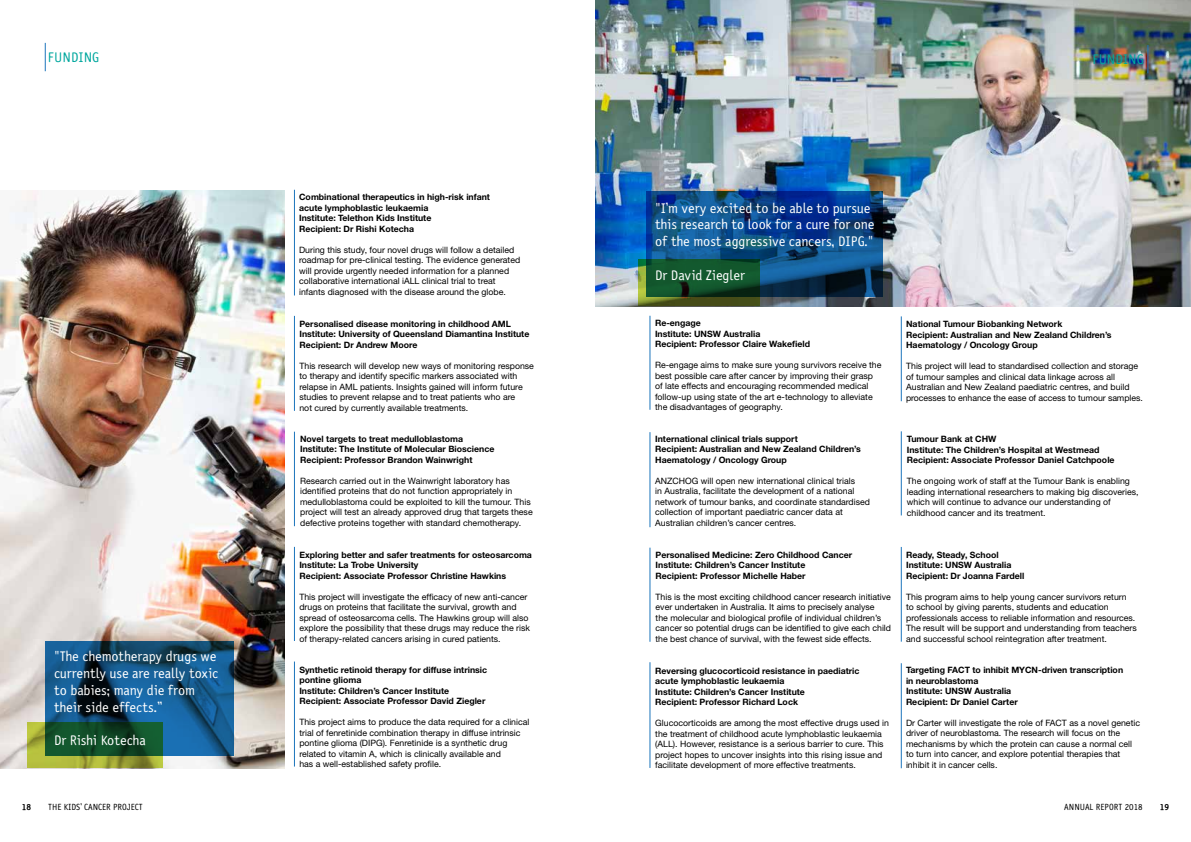
<style>
.page{position:relative;width:1191px;height:842px;background:#fff}
.page>*{position:absolute;margin:0;border:0;box-sizing:border-box;transform-origin:0 0}
.t1{font:14px/16.8px "Saturday Sans ICG";color:#fff}
.t2{font:14px "Saturday Sans ICG";color:#00a79e}
.t3{font:9px "Saturday Sans ICG";color:#000}
.t4{font:9px "Saturday Sans ICG Bold";color:#000}
.t5{font:8.8px/10.5px "Helvetica Neue";color:#000}
.t6{font:700 8.8px/10.5px "Helvetica Neue";color:#000}
</style>
<div class="page">
<img style="left:0;top:190px;width:285px;height:578px">
<img style="left:595px;top:0;width:596px;height:306px">
<svg style="left:1147px;top:45px;width:1px;height:28px"></svg>
<hr style="left:649px;top:548px;width:1px;height:94px;background:#1c75bc">
<hr style="left:649px;top:662px;width:1px;height:106px;background:#1c75bc">
<hr style="left:901px;top:663px;width:1px;height:105px;background:#1c75bc">
<svg style="left:639px;top:259px;width:121px;height:47px"></svg>
<svg style="left:646px;top:191px;width:236px;height:105px;background:#0d4772"></svg>
<hr style="left:649px;top:432px;width:1px;height:95px;background:#1c75bc">
<hr style="left:649px;top:316px;width:1px;height:94px;background:#1c75bc">
<hr style="left:901px;top:547px;width:1px;height:95px;background:#1c75bc">
<hr style="left:901px;top:431px;width:1px;height:84px;background:#1c75bc">
<hr style="left:901px;top:316px;width:1px;height:85px;background:#1c75bc">
<svg style="left:45px;top:43px;width:1px;height:28px"></svg>
<svg style="left:45px;top:642px;width:189px;height:114px;background:#13517e"></svg>
<hr style="left:294px;top:190px;width:1px;height:105px;background:#1c75bc">
<hr style="left:294px;top:316px;width:1px;height:95px;background:#1c75bc">
<hr style="left:294px;top:432px;width:1px;height:94px;background:#1c75bc">
<svg style="left:27px;top:723px;width:135px;height:45px;background:#47702e"></svg>
<hr style="left:294px;top:547px;width:1px;height:94px;background:#1c75bc">
<hr style="left:294px;top:661px;width:1px;height:105px;background:#1c75bc">
<h1 class="t2" style="left:48px;top:49px;width:52px">FUNDING</h1>
<h1 class="t1" style="left:54px;top:648px;width:166px">"The chemotherapy drugs we currently use are really toxic to babies; many die from their side effects.”</h1>
<h1 class="t1" style="left:54px;top:732px;width:93px">Dr Rishi Kotecha</h1>
<p class="t6" style="left:299px;top:192px;width:192px">Combinational therapeutics in high-risk infant acute lymphoblastic leukaemia<br>Institute: Telethon Kids Institute<br>Recipient: Dr Rishi Kotecha</p>
<p class="t5" style="left:299px;top:244px;width:223px">During this study, four novel drugs will follow a detailed roadmap for pre-clinical testing. The evidence generated will provide urgently needed information for a planned collaborative international iALL clinical trial to treat infants diagnosed with the disease around the globe.</p>
<p class="t6" style="left:299px;top:318px;width:231px">Personalised disease monitoring in childhood AML<br>Institute: University of Queensland Diamantina Institute<br>Recipient: Dr Andrew Moore</p>
<p class="t5" style="left:299px;top:360px;width:236px">This research will develop new ways of monitoring response to therapy and identify specific markers associated with relapse in AML patients. Insights gained will inform future studies to prevent relapse and to treat patients who are<br>not cured by currently available treatments.</p>
<p class="t6" style="left:300px;top:433px;width:196px">Novel targets to treat medulloblastoma<br>Institute: The Institute of Molecular Bioscience<br>Recipient: Professor Brandon Wainwright</p>
<p class="t5" style="left:300px;top:475px;width:234px">Research carried out in the Wainwright laboratory has identified proteins that do not function appropriately in medulloblastoma could be exploited to kill the tumour. This project will test an already approved drug that targets these defective proteins together with standard chemotherapy.</p>
<p class="t6" style="left:299px;top:549px;width:234px">Exploring better and safer treatments for osteosarcoma<br>Institute: La Trobe University<br>Recipient: Associate Professor Christine Hawkins</p>
<p class="t5" style="left:299px;top:591px;width:232px">This project will investigate the efficacy of new anti-cancer drugs on proteins that facilitate the survival, growth and spread of osteosarcoma cells. The Hawkins group will also explore the possibility that these drugs may reduce the risk of therapy-related cancers arising in cured patients.</p>
<p class="t6" style="left:299px;top:664px;width:189px">Synthetic retinoid therapy for diffuse intrinsic pontine glioma<br>Institute: Children’s Cancer Institute Recipient: Associate Professor David Ziegler</p>
<p class="t5" style="left:299px;top:717px;width:231px">This project aims to produce the data required for a clinical trial of fenretinide combination therapy in diffuse intrinsic pontine glioma (DIPG). Fenretinide is a synthetic drug related to vitamin A, which is clinically available and<br>has a well-established safety profile.</p>
<h1 class="t2" style="left:1092px;top:51px;width:52px">FUNDING</h1>
<h1 class="t1" style="left:655px;top:199px;width:221px">"I’m very excited to be able to pursue this research to look for a cure for one of the most aggressive cancers, DIPG."</h1>
<h1 class="t1" style="left:655px;top:267px;width:91px">Dr David Ziegler</h1>
<p class="t6" style="left:655px;top:318px;width:157px">Re-engage<br>Institute: UNSW Australia<br>Recipient: Professor Claire Wakefield</p>
<p class="t5" style="left:655px;top:360px;width:228px">Re-engage aims to make sure young survivors receive the best possible care after cancer by improving their grasp of late effects and encouraging recommended medical follow-up using state of the art e-technology to alleviate the disadvantages of geography.</p>
<p class="t6" style="left:655px;top:433px;width:207px">International clinical trials support<br>Recipient: Australian and New Zealand Children’s<br>Haematology / Oncology Group</p>
<p class="t5" style="left:655px;top:475px;width:216px">ANZCHOG will open new international clinical trials<br>in Australia, facilitate the development of a national network of tumour banks, and coordinate standardised collection of important paediatric cancer data at Australian children’s cancer centres.</p>
<p class="t6" style="left:655px;top:549px;width:198px">Personalised Medicine: Zero Childhood Cancer<br>Institute: Children’s Cancer Institute<br>Recipient: Professor Michelle Haber</p>
<p class="t5" style="left:655px;top:591px;width:237px">This is the most exciting childhood cancer research initiative ever undertaken in Australia. It aims to precisely analyse<br>the molecular and biological profile of individual children’s cancer so potential drugs can be identified to give each child the best chance of survival, with the fewest side effects.</p>
<p class="t6" style="left:655px;top:665px;width:206px">Reversing glucocorticoid resistance in paediatric acute lymphoblastic leukaemia<br>Institute: Children’s Cancer Institute<br>Recipient: Professor Richard Lock</p>
<p class="t5" style="left:655px;top:718px;width:235px">Glucocorticoids are among the most effective drugs used in the treatment of childhood acute lymphoblastic leukaemia (ALL). However, resistance is a serious barrier to cure. This project hopes to uncover insights into this rising issue and facilitate development of more effective treatments.</p>
<p class="t6" style="left:906px;top:318px;width:207px">National Tumour Biobanking Network<br>Recipient: Australian and New Zealand Children’s<br>Haematology / Oncology Group</p>
<p class="t5" style="left:906px;top:360px;width:238px">This project will lead to standardised collection and storage of tumour samples and clinical data linkage across all Australian and New Zealand paediatric centres, and build processes to enhance the ease of access to tumour samples.</p>
<p class="t6" style="left:907px;top:433px;width:209px">Tumour Bank at CHW<br>Institute: The Children’s Hospital at Westmead<br>Recipient: Associate Professor Daniel Catchpoole</p>
<p class="t5" style="left:907px;top:476px;width:233px">The ongoing work of staff at the Tumour Bank is enabling leading international researchers to making big discoveries, which will continue to advance our understanding of childhood cancer and its treatment.</p>
<p class="t6" style="left:906px;top:549px;width:120px">Ready, Steady, School<br>Institute: UNSW Australia<br>Recipient: Dr Joanna Fardell</p>
<p class="t5" style="left:906px;top:591px;width:232px">This program aims to help young cancer survivors return<br>to school by giving parents, students and education professionals access to reliable information and resources.<br>The result will be support and understanding from teachers and successful school reintegration after treatment.</p>
<p class="t6" style="left:906px;top:665px;width:219px">Targeting FACT to inhibit MYCN-driven transcription in neuroblastoma<br>Institute: UNSW Australia<br>Recipient: Dr Daniel Carter</p>
<p class="t5" style="left:906px;top:717px;width:235px">Dr Carter will investigate the role of FACT as a novel genetic driver of neuroblastoma. The research will focus on the mechanisms by which the protein can cause a normal cell to turn into cancer, and explore potential therapies that inhibit it in cancer cells.</p>
<p class="t4" style="left:22px;top:801px;width:11px">18</p>
<p class="t3" style="left:48px;top:802px;width:96px">THE KIDS’ CANCER PROJECT</p>
<p class="t3" style="left:1064px;top:802px;width:80px">ANNUAL REPORT 2018</p>
<p class="t4" style="left:1159px;top:801px;width:11px">19</p>
</div>
